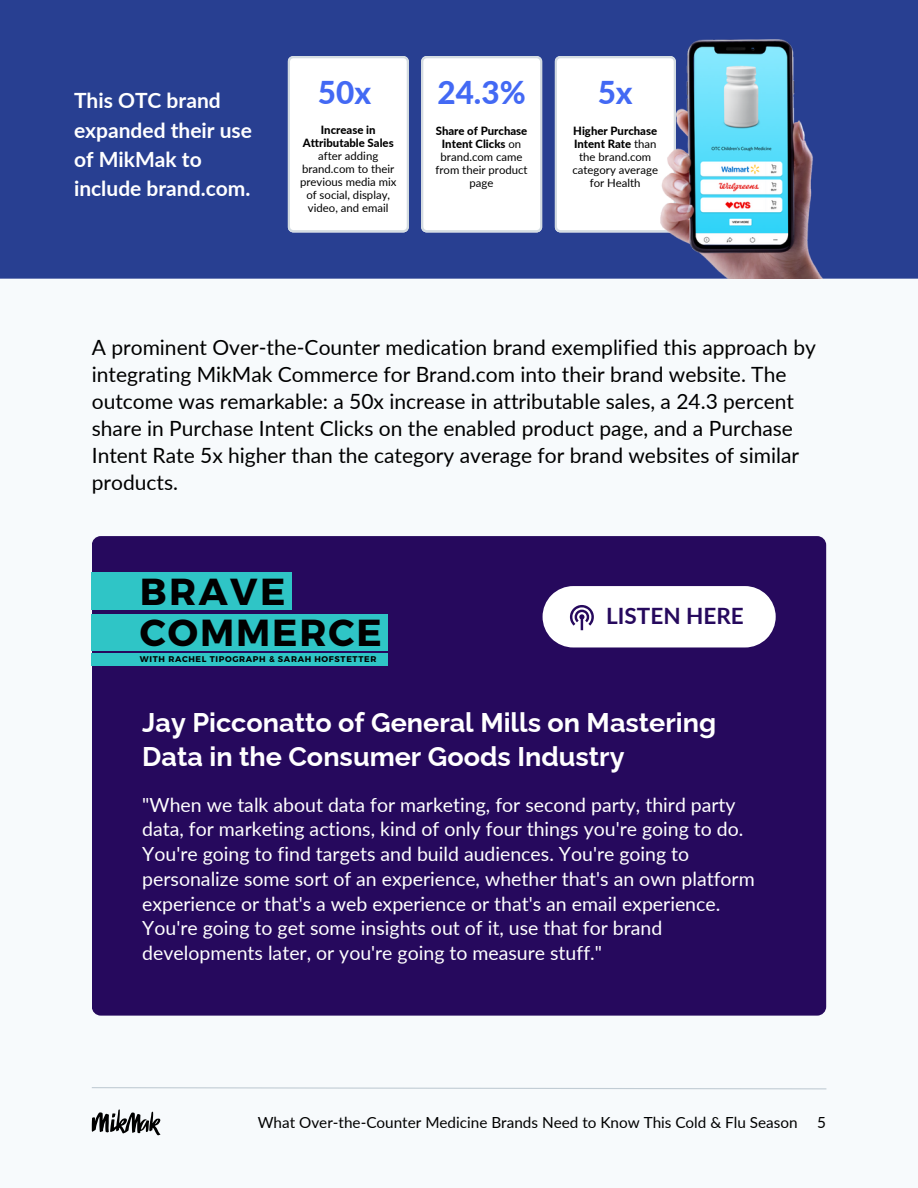
<style>
.page{position:relative;width:918px;height:1188px;background:#f7fafc}
.page>*{position:absolute;margin:0;border:0;box-sizing:border-box;transform-origin:0 0}
.t1{font:700 37.65px "Montserrat";letter-spacing:.05em;color:#000}
.t2{font:800 31.5px "Lato";color:#4369f4}
.t3{font:700 27px/33.8px "Raleway";color:#fff}
.t4{font:700 22.5px "Lato";color:#26095d}
.t5{font:21px/27px "Lato";color:#000}
.t6{font:700 21px/29.2px "Lato";color:#fff}
.t7{font:19.5px/24.8px "Lato";color:#fff}
.t8{font:15.3px "Lato";color:#000}
.t9{font:11.4px/13px "Lato";color:#000;text-align:center}
.t10{font:700 8.25px "Montserrat";letter-spacing:.08em;color:#000}
.s1{font-weight:800}
</style>
<div class="page">
<svg style="left:92px;top:1109px;width:68px;height:26px"></svg>
<svg style="left:92px;top:1087px;width:735px;height:3px"></svg>
<div style="left:92px;top:536px;width:734px;height:480px;background:#26095d;border-radius:9px"></div>
<div style="left:92px;top:573px;width:200px;height:37px;background:#2fc5c6"></div>
<div style="left:92px;top:614px;width:296px;height:37px;background:#2fc5c6"></div>
<div style="left:92px;top:653px;width:296px;height:13px;background:#2fc5c6"></div>
<svg style="left:543px;top:586px;width:233px;height:61px;background:#efecf3"></svg>
<div style="left:0;top:0;width:918px;height:279px;background:#283f91"></div>
<div style="left:288px;top:56px;width:121px;height:176px;background:#fff"></div>
<div style="left:421px;top:56px;width:121px;height:176px;background:#fff"></div>
<div style="left:555px;top:56px;width:105px;height:176px;background:#fff"></div>
<img style="left:660px;top:39px;width:167px;height:240px">
<p class="t6" style="left:74px;top:86px;width:180px">This OTC brand expanded their use of MikMak to include brand.com.</p>
<p class="t2" style="left:318px;top:73px;width:55px">50x</p>
<p class="t9" style="left:300px;top:123px;width:98px"><span class="s1">Increase in<br>Attributable Sales </span>after adding brand.com to their previous media mix of social, display, video, and email</p>
<p class="t2" style="left:437px;top:73px;width:90px">24.3%</p>
<p class="t9" style="left:436px;top:124px;width:94px"><span class="s1">Share of Purchase<br>Intent Clicks</span> on brand.com came from their product page</p>
<p class="t2" style="left:598px;top:73px;width:36px">5x</p>
<p class="t9" style="left:572px;top:124px;width:87px"><span class="s1">Higher Purchase<br>Intent Rate</span> than the brand.com category average for Health</p>
<p class="t5" style="left:92px;top:333px;width:726px">A prominent Over-the-Counter medication brand exemplified this approach by integrating MikMak Commerce for Brand.com into their brand website. The outcome was remarkable: a 50x increase in attributable sales, a 24.3 percent share in Purchase Intent Clicks on the enabled product page, and a Purchase Intent Rate 5x higher than the category average for brand websites of similar products.</p>
<p class="t1" style="left:140px;top:567px;width:147px">BRAVE</p>
<p class="t1" style="left:140px;top:608px;width:243px">COMMERCE</p>
<p class="t10" style="left:140px;top:654px;width:238px">WITH RACHEL TIPOGRAPH &amp; SARAH HOFSTETTER</p>
<p class="t4" style="left:606px;top:602px;width:139px">LISTEN HERE</p>
<p class="t3" style="left:142px;top:706px;width:575px">Jay Picconatto of General Mills on Mastering<br>Data in the Consumer Goods Industry</p>
<p class="t7" style="left:142px;top:792px;width:614px">"When we talk about data for marketing, for second party, third party data, for marketing actions, kind of only four things you're going to do.<br>You're going to find targets and build audiences. You're going to personalize some sort of an experience, whether that's an own platform experience or that's a web experience or that's an email experience.<br>You're going to get some insights out of it, use that for brand developments later, or you're going to measure stuff."</p>
<p class="t8" style="left:258px;top:1112px;width:541px">What Over-the-Counter Medicine Brands Need to Know This Cold &amp; Flu Season</p>
<p class="t8" style="left:817px;top:1112px;width:10px">5</p>
</div>
